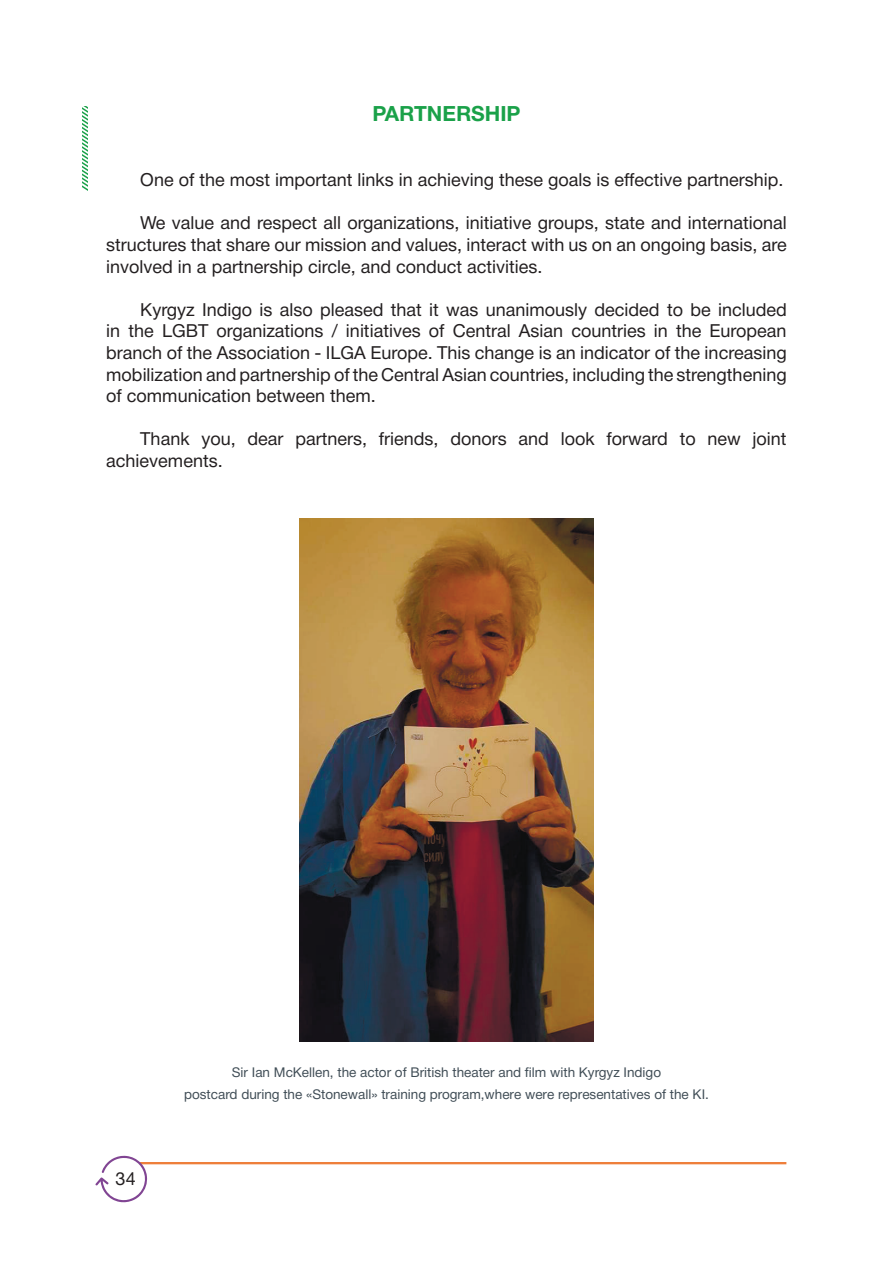
<style>
.page{position:relative;width:893px;height:1263px;background:#fff}
.page>*{position:absolute;margin:0;border:0;box-sizing:border-box;transform-origin:0 0}
.t1{font:700 21px "Helvetica Neue Cyr";color:#1aa149}
.t2{font:18px/21.6px "Helvetica Neue Cyr";color:#231f20;text-align:justify}
.t3{font:13.5px/21.6px "Helvetica Neue Cyr";color:#404d56;text-align:center}
</style>
<div class="page">
<hr style="left:140px;top:1162px;width:646px;height:2px;background:#ee7f3b">
<svg style="left:95px;top:1155px;width:53px;height:48px"></svg>
<svg style="left:82px;top:106px;width:5px;height:85px"></svg>
<img style="left:299px;top:519px;width:295px;height:523px">
<p class="t1" style="left:372px;top:102px;width:150px">PARTNERSHIP</p>
<p class="t2" style="left:140px;top:169px;width:645px">One of the most important links in achieving these goals is effective partnership.</p>
<p class="t2" style="left:106px;top:212px;width:682px;text-indent:34px">We value and respect all organizations, initiative groups, state and international structures that share our mission and values, interact with us on an ongoing basis, are involved in a partnership circle, and conduct activities.</p>
<p class="t2" style="left:106px;top:299px;width:682px;text-indent:34px">Kyrgyz Indigo is also pleased that it was unanimously decided to be included in the LGBT organizations / initiatives of Central Asian countries in the European branch of the Association - ILGA Europe. This change is an indicator of the increasing mobilization and partnership of the Central Asian countries, including the strengthening of communication between them.</p>
<p class="t2" style="left:106px;top:428px;width:682px;text-indent:34px">Thank you, dear partners, friends, donors and look forward to new joint achievements.</p>
<p class="t2" style="left:116px;top:1168px;width:22px">34</p>
<p class="t3" style="left:184px;top:1062px;width:526px">Sir Ian McKellen, the actor of British theater and film with Kyrgyz Indigo<br>postcard during the «Stonewall» training program,where were representatives of the KI.</p>
</div>
